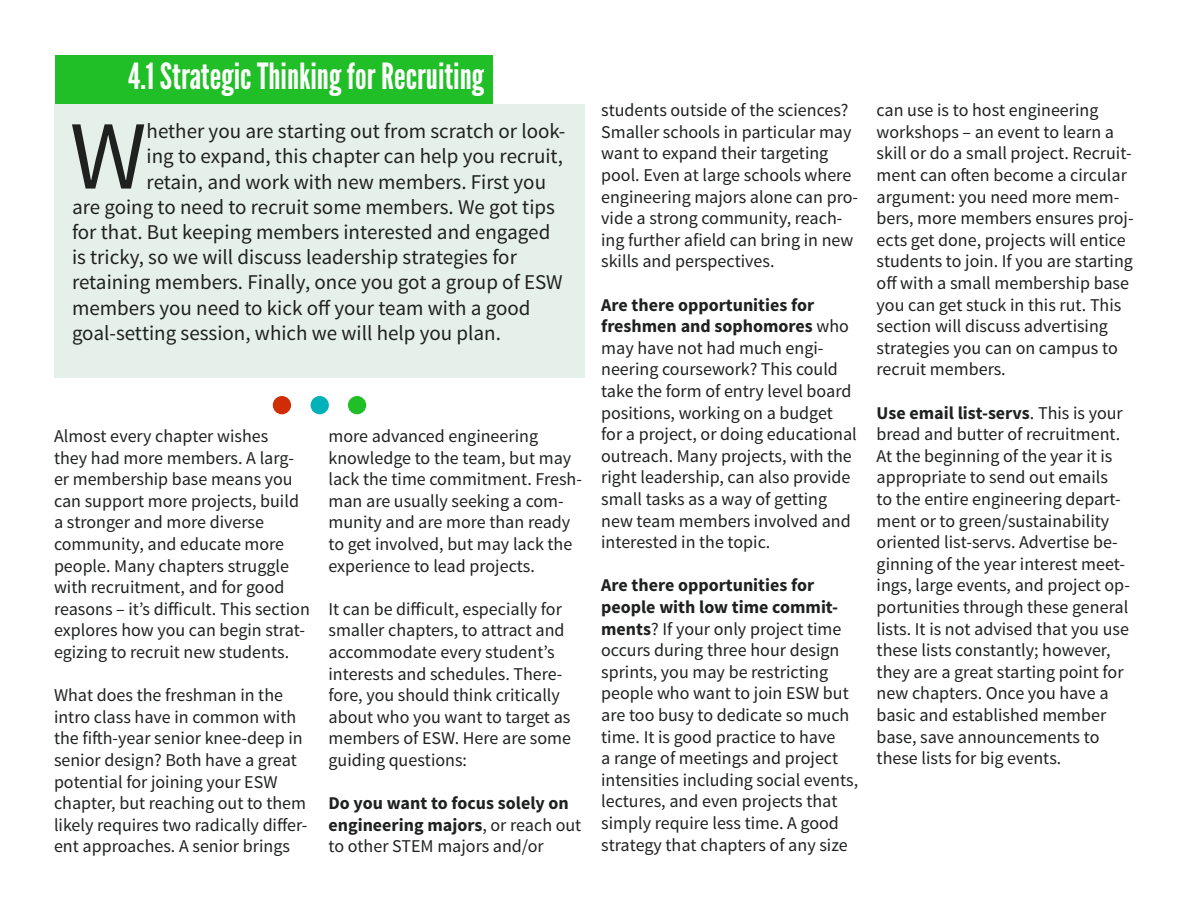
<style>
.page{position:relative;width:1188px;height:918px;background:#fff}
.page>*{position:absolute;margin:0;border:0;box-sizing:border-box;transform-origin:0 0}
.t1{font:97.8px "Source Sans Pro";color:#1f2120}
.t2{font:36px "League Gothic";color:#fff}
.t3{font:21px "Source Sans Pro";color:#1f2120}
.t4{font:18px/21.6px "Source Sans Pro";color:#1f2120}
.t5{font:700 18px/21.6px "Source Sans Pro";color:#1f2120}
.s1{font-weight:400}
.s2{font-weight:700}
</style>
<div class="page">
<div style="left:54px;top:104px;width:531px;height:274px;background:#e6f0eb"></div>
<div style="left:55px;top:55px;width:437px;height:49px;background:#21bf27"></div>
<div style="left:273px;top:396px;width:18px;height:18px;background:#d02c06;border-radius:50%"></div>
<div style="left:348px;top:396px;width:18px;height:18px;background:#21bf27;border-radius:50%"></div>
<div style="left:311px;top:396px;width:18px;height:18px;background:#00b1b8;border-radius:50%"></div>
<h2 class="t2" style="left:128px;top:55px;width:357px">4.1 Strategic Thinking for Recruiting</h2>
<h1 class="t1" style="left:70px;top:95px;width:78px">W</h1>
<p class="t3" style="left:147px;top:118px;width:420px">hether you are starting out from scratch or look-</p>
<p class="t3" style="left:147px;top:143px;width:418px">ing to expand, this chapter can help you recruit,</p>
<p class="t3" style="left:147px;top:169px;width:401px">retain, and work with new members. First you</p>
<p class="t3" style="left:72px;top:194px;width:484px">are going to need to recruit some members. We got tips</p>
<p class="t3" style="left:72px;top:219px;width:480px">for that. But keeping members interested and engaged</p>
<p class="t3" style="left:72px;top:244px;width:446px">is tricky, so we will discuss leadership strategies for</p>
<p class="t3" style="left:72px;top:269px;width:492px">retaining members. Finally, once you got a group of ESW</p>
<p class="t3" style="left:72px;top:295px;width:460px">members you need to kick off your team with a good</p>
<p class="t3" style="left:72px;top:320px;width:431px">goal-setting session, which we will help you plan.</p>
<p class="t4" style="left:54px;top:425px;width:257px">Almost every chapter wishes<br>they had more members. A larg&shy;er membership base means you can support more projects, build a stronger and more diverse community, and educate more people. Many chapters struggle with recruitment, and for good reasons – it’s difficult. This section explores how you can begin strat&shy;egizing to recruit new students.</p>
<p class="t4" style="left:54px;top:685px;width:255px">What does the freshman in the intro class have in common with the fifth-year senior knee-deep in senior design? Both have a great potential for joining your ESW chapter, but reaching out to them likely requires two radically differ&shy;ent approaches. A senior brings</p>
<p class="t4" style="left:328px;top:425px;width:255px">more advanced engineering knowledge to the team, but may lack the time commitment. Fresh&shy;man are usually seeking a com&shy;munity and are more than ready to get involved, but may lack the experience to lead projects.</p>
<p class="t4" style="left:328px;top:598px;width:244px">It can be difficult, especially for smaller chapters, to attract and accommodate every student’s interests and schedules. There&shy;fore, you should think critically about who you want to target as members of ESW. Here are some guiding questions:</p>
<p class="t5" style="left:328px;top:793px;width:254px">Do you want to focus solely on engineering majors<span class="s1">, or reach out to other STEM majors and/or</span></p>
<p class="t4" style="left:601px;top:100px;width:259px">students outside of the sciences?<br>Smaller schools in particular may want to expand their targeting pool. Even at large schools where engineering majors alone can pro&shy;vide a strong community, reach&shy;ing further afield can bring in new skills and perspectives.</p>
<p class="t4" style="left:601px;top:294px;width:257px"><span class="s2">Are there opportunities for freshmen and sophomores</span> who may have not had much engi&shy;neering coursework? This could take the form of entry level board positions, working on a budget for a project, or doing educational outreach. Many projects, with the right leadership, can also provide small tasks as a way of getting new team members involved and interested in the topic.</p>
<p class="t4" style="left:601px;top:575px;width:258px"><span class="s2">Are there opportunities for people with low time commit&shy;ments</span>? If your only project time occurs during three hour design sprints, you may be restricting people who want to join ESW but are too busy to dedicate so much time. It is good practice to have<br>a range of meetings and project intensities including social events, lectures, and even projects that simply require less time. A good strategy that chapters of any size</p>
<p class="t4" style="left:877px;top:100px;width:259px">can use is to host engineering workshops – an event to learn a skill or do a small project. Recruit&shy;ment can often become a circular argument: you need more mem&shy;bers, more members ensures proj&shy;ects get done, projects will entice students to join. If you are starting off with a small membership base you can get stuck in this rut. This section will discuss advertising strategies you can on campus to recruit members.</p>
<p class="t4" style="left:877px;top:402px;width:255px"><span class="s2">Use email list-servs</span>. This is your bread and butter of recruitment.<br>At the beginning of the year it is appropriate to send out emails<br>to the entire engineering depart&shy;ment or to green/sustainability oriented list-servs. Advertise be&shy;ginning of the year interest meet&shy;ings, large events, and project op&shy;portunities through these general lists. It is not advised that you use these lists constantly; however, they are a great starting point for new chapters. Once you have a basic and established member base, save announcements to these lists for big events.</p>
</div>
